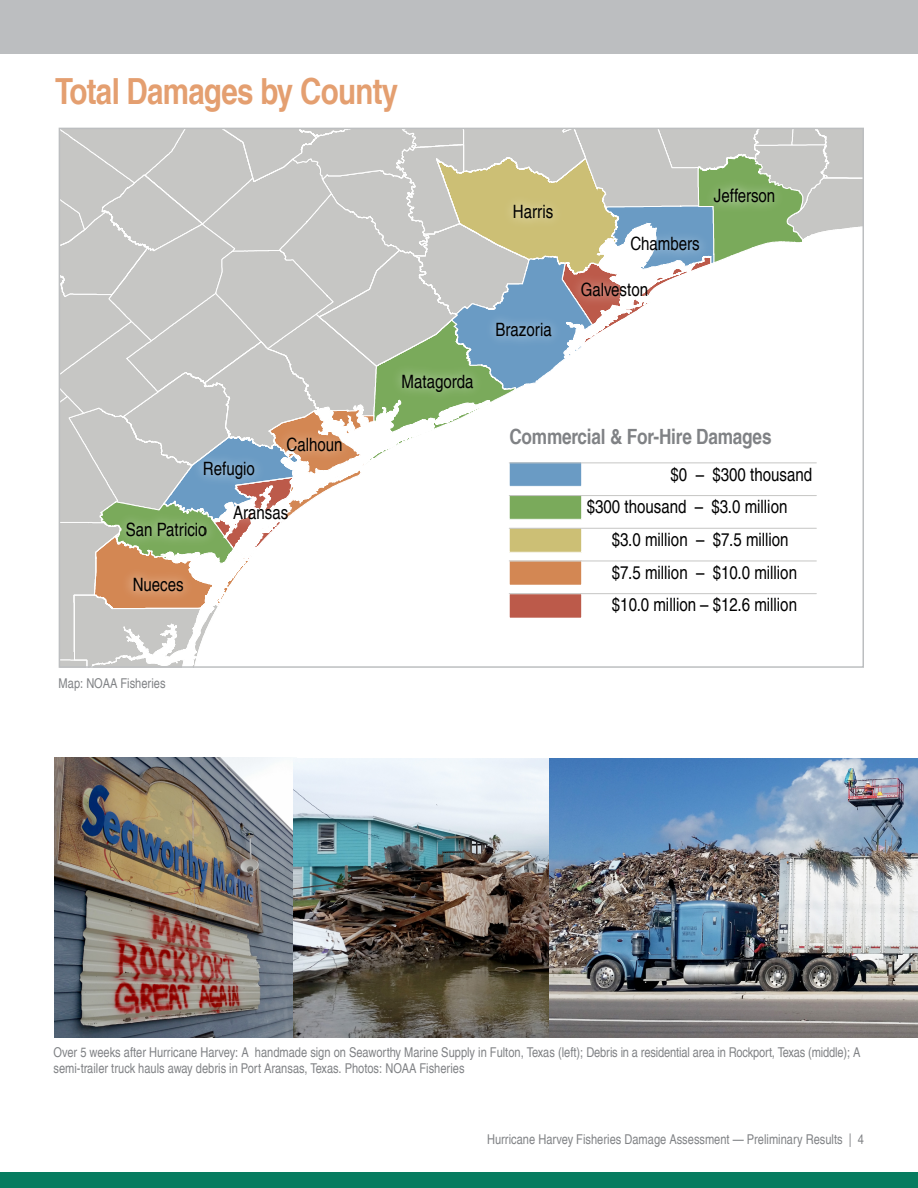
<style>
.page{position:relative;width:918px;height:1188px;background:#fff}
.page>*{position:absolute;margin:0;border:0;box-sizing:border-box;transform-origin:0 0}
.t1{font:700 condensed 36px "Helvetica LT Pro";letter-spacing:-.02em;color:#e49f70}
.t2{font:700 condensed 21px "Helvetica LT Pro";letter-spacing:-.01em;color:#808285}
.t3{font:condensed 18.3px "Helvetica LT Pro";color:#000}
.t4{font:condensed 13.5px/16.2px "Helvetica LT Pro";color:#808285}
</style>
<div class="page">
<div style="left:0;top:0;width:918px;height:54px;background:#bcbec0"></div>
<div style="left:0;top:1172px;width:918px;height:16px;background:#077c60"></div>
<svg style="left:62px;top:131px;width:799px;height:534px"></svg>
<img style="left:113px;top:560px;width:91px;height:54px">
<img style="left:109px;top:505px;width:115px;height:52px">
<img style="left:181px;top:444px;width:95px;height:51px">
<img style="left:206px;top:487px;width:110px;height:52px">
<img style="left:270px;top:419px;width:89px;height:52px">
<img style="left:370px;top:356px;width:135px;height:52px">
<img style="left:473px;top:305px;width:101px;height:51px">
<img style="left:482px;top:186px;width:101px;height:51px">
<img style="left:564px;top:265px;width:101px;height:51px">
<img style="left:606px;top:219px;width:118px;height:51px">
<img style="left:695px;top:170px;width:100px;height:52px">
<div style="left:509px;top:561px;width:73px;height:24px;background:#d38753"></div>
<div style="left:509px;top:560px;width:73px;height:26px;border:1px solid #fff"></div>
<div style="left:509px;top:594px;width:73px;height:24px;background:#bc5a4a"></div>
<div style="left:509px;top:593px;width:73px;height:26px;border:1px solid #fff"></div>
<div style="left:509px;top:528px;width:73px;height:24px;background:#ccbf75"></div>
<div style="left:509px;top:527px;width:73px;height:26px;border:1px solid #fff"></div>
<div style="left:509px;top:495px;width:73px;height:24px;background:#7aaa5b"></div>
<div style="left:509px;top:494px;width:73px;height:26px;border:1px solid #fff"></div>
<div style="left:509px;top:462px;width:73px;height:24px;background:#6a9bc4"></div>
<div style="left:509px;top:461px;width:73px;height:26px;border:1px solid #fff"></div>
<hr style="left:509px;top:463px;width:307px;height:1px;background:#c6c6c4">
<hr style="left:509px;top:495px;width:307px;height:1px;background:#c6c6c4">
<hr style="left:509px;top:528px;width:307px;height:1px;background:#c6c6c4">
<hr style="left:509px;top:561px;width:307px;height:1px;background:#c6c6c4">
<hr style="left:509px;top:593px;width:307px;height:1px;background:#c6c6c4">
<img style="left:54px;top:758px;width:239px;height:280px">
<img style="left:293px;top:758px;width:256px;height:280px">
<img style="left:549px;top:758px;width:369px;height:280px">
<h2 class="t1" style="left:55px;top:70px;width:345px">Total Damages by County</h2>
<p class="t3" style="left:286px;top:433px;width:58px">Calhoun</p>
<p class="t3" style="left:203px;top:457px;width:53px">Refugio</p>
<p class="t3" style="left:233px;top:502px;width:57px">Aransas</p>
<p class="t3" style="left:126px;top:519px;width:82px">San Patricio</p>
<p class="t3" style="left:133px;top:574px;width:53px">Nueces</p>
<p class="t4" style="left:59px;top:675px;width:108px">Map: NOAA Fisheries</p>
<p class="t3" style="left:402px;top:370px;width:74px">Matagorda</p>
<p class="t3" style="left:513px;top:200px;width:42px">Harris</p>
<p class="t3" style="left:496px;top:319px;width:58px">Brazoria</p>
<p class="t3" style="left:630px;top:233px;width:71px">Chambers</p>
<p class="t3" style="left:581px;top:279px;width:69px">Galveston</p>
<p class="t3" style="left:714px;top:184px;width:63px">Jefferson</p>
<p class="t2" style="left:509px;top:424px;width:264px">Commercial &amp; For-Hire Damages</p>
<p class="t3" style="left:671px;top:463px;width:143px">$0 – $300 thousand</p>
<p class="t3" style="left:587px;top:496px;width:202px">$300 thousand – $3.0 million</p>
<p class="t3" style="left:612px;top:529px;width:178px">$3.0 million – $7.5 million</p>
<p class="t3" style="left:612px;top:561px;width:187px">$7.5 million – $10.0 million</p>
<p class="t3" style="left:612px;top:594px;width:187px">$10.0 million – $12.6 million</p>
<p class="t4" style="left:54px;top:1044px;width:808px">Over 5 weeks after Hurricane Harvey: A handmade sign on Seaworthy Marine Supply in Fulton, Texas (left); Debris in a residential area in Rockport, Texas (middle); A semi-trailer truck hauls away debris in Port Aransas, Texas. Photos: NOAA Fisheries</p>
<p class="t4" style="left:487px;top:1131px;width:378px">Hurricane Harvey Fisheries Damage Assessment — Preliminary Results | 4</p>
</div>
